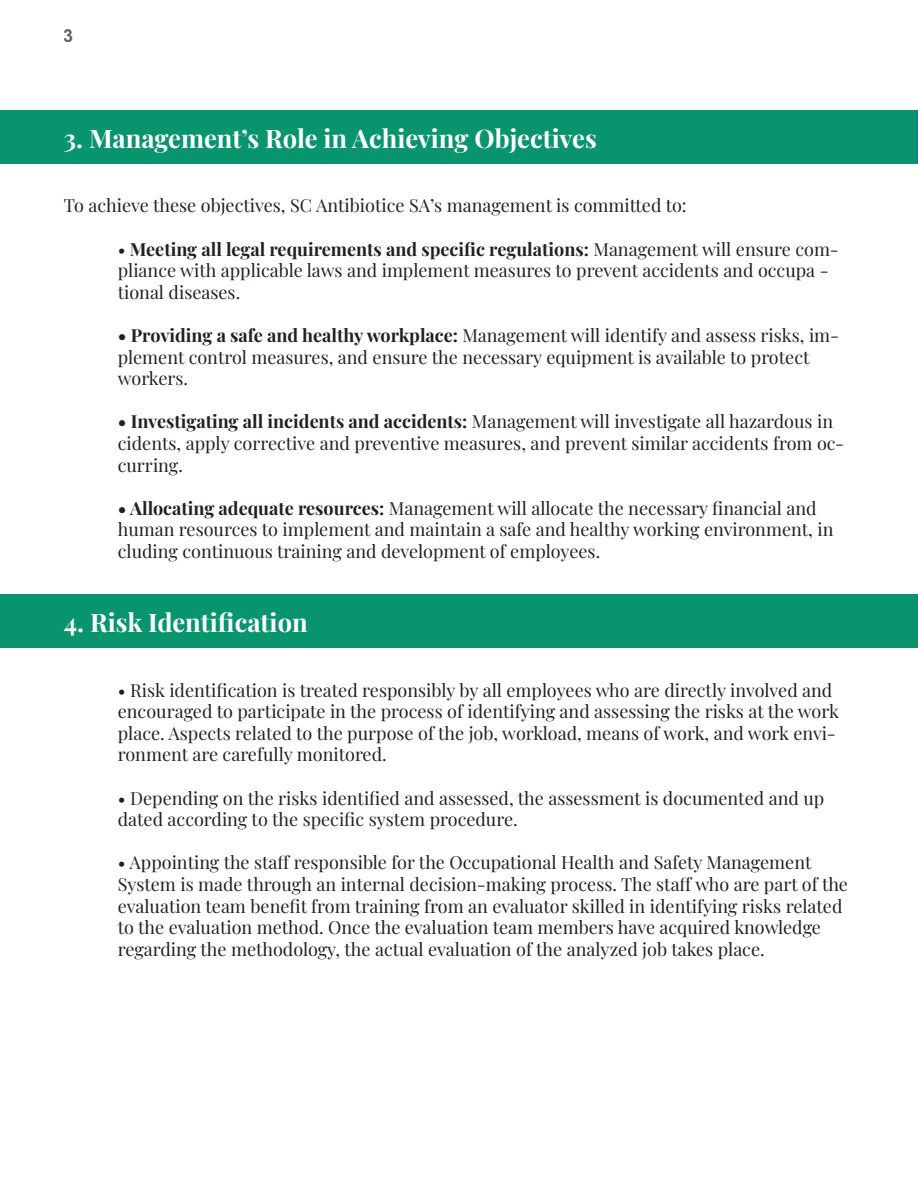
<style>
.page{position:relative;width:918px;height:1188px;background:#fff}
.page>*{position:absolute;margin:0;border:0;box-sizing:border-box;transform-origin:0 0}
.t1{font:700 25.5px "Playfair Display";color:#fff}
.t2{font:18px/21.6px "Playfair Display";color:#231f20}
.t3{font:700 18px "Arial";color:#231f20}
.s1{font-weight:700}
</style>
<div class="page">
<div style="left:1px;top:110px;width:916px;height:54px;background:#08946d"></div>
<div style="left:1px;top:594px;width:916px;height:54px;background:#08946d"></div>
<p class="t3" style="left:64px;top:23px;width:12px">3</p>
<p class="t1" style="left:64px;top:118px;width:535px">3. Management’s Role in Achieving Objectives</p>
<p class="t2" style="left:64px;top:193px;width:624px">To achieve these objectives, SC Antibiotice SA’s management is committed to:</p>
<p class="t2" style="left:118px;top:237px;width:723px">• <span class="s1">Meeting all legal requirements and specific regulations:</span> Management will ensure com&shy;pliance with applicable laws and implement measures to prevent accidents and occupa - tional diseases.</p>
<p class="t2" style="left:118px;top:323px;width:723px"><span class="s1">• Providing a safe and healthy workplace:</span> Management will identify and assess risks, im&shy;plement control measures, and ensure the necessary equipment is available to protect workers.</p>
<p class="t2" style="left:118px;top:409px;width:728px"><span class="s1">• Investigating all incidents and accidents:</span> Management will investigate all hazardous in cidents, apply corrective and preventive measures, and prevent similar accidents from oc&shy;curring.</p>
<p class="t2" style="left:118px;top:496px;width:717px"><span class="s1">• Allocating adequate resources:</span> Management will allocate the necessary financial and human resources to implement and maintain a safe and healthy working environment, in cluding continuous training and development of employees.</p>
<p class="t1" style="left:64px;top:602px;width:245px">4. Risk Identification</p>
<p class="t2" style="left:118px;top:678px;width:723px">• Risk identification is treated responsibly by all employees who are directly involved and encouraged to participate in the process of identifying and assessing the risks at the work place. Aspects related to the purpose of the job, workload, means of work, and work envi&shy;ronment are carefully monitored.</p>
<p class="t2" style="left:118px;top:786px;width:708px">• Depending on the risks identified and assessed, the assessment is documented and up dated according to the specific system procedure.</p>
<p class="t2" style="left:118px;top:850px;width:732px">• Appointing the staff responsible for the Occupational Health and Safety Management System is made through an internal decision-making process. The staff who are part of the evaluation team benefit from training from an evaluator skilled in identifying risks related to the evaluation method. Once the evaluation team members have acquired knowledge regarding the methodology, the actual evaluation of the analyzed job takes place.</p>
</div>
